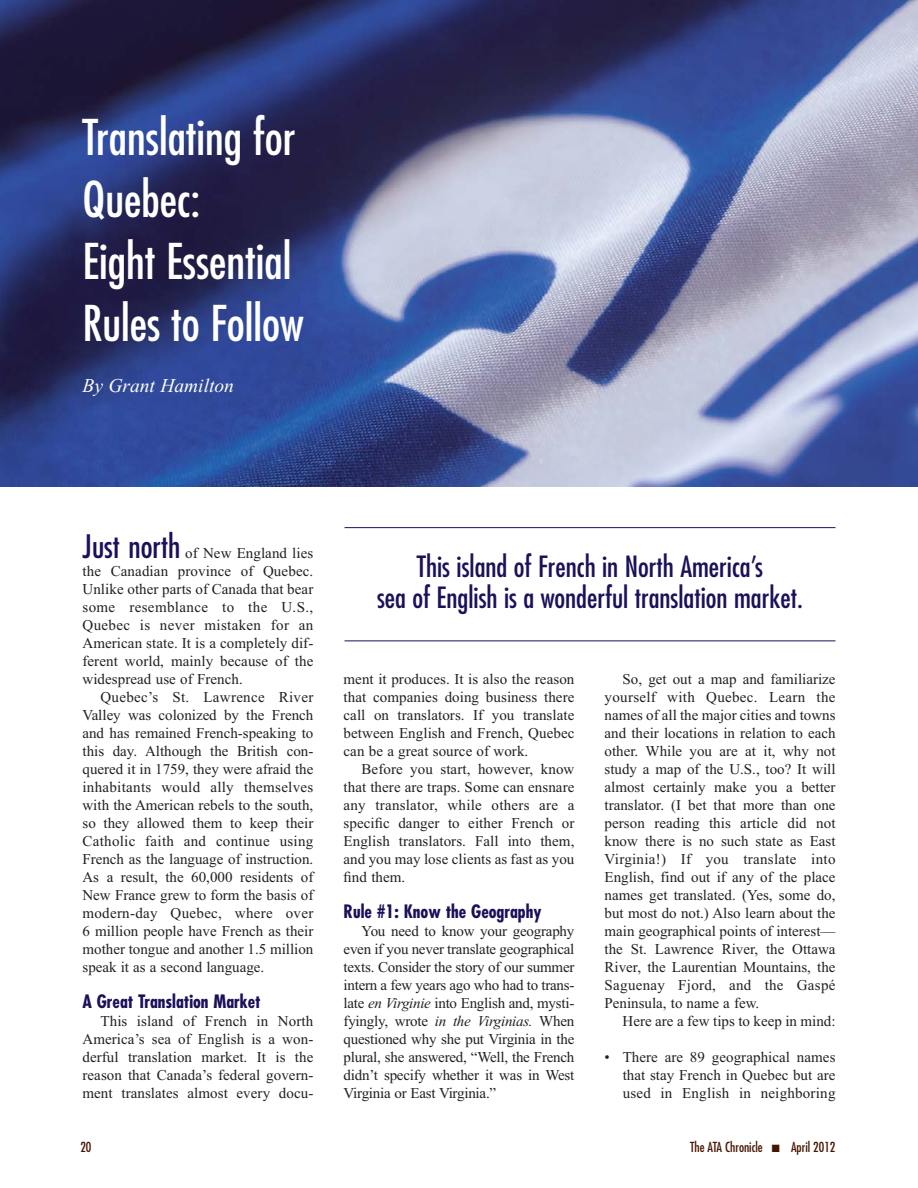
<style>
.page{position:relative;width:918px;height:1188px;background:#fff}
.page>*{position:absolute;margin:0;border:0;box-sizing:border-box;transform-origin:0 0}
.t1{font:condensed 48px/62.1px "Futura";color:#fff}
.t2{font:condensed 28.5px/31.5px "Futura";color:#1a115a;text-align:center}
.t3{font:italic 19.5px "Times New Roman";color:#fff}
.t4{font:700 condensed 18px "Futura";color:#1a115a}
.t5{font:15px/18px "Times New Roman";letter-spacing:.005em;color:#231f20;text-align:justify}
.t6{font:condensed 13.5px "Futura";color:#481600}
.s1{font-family:"Futura";font-stretch:condensed;font-size:31.5px;color:#1a115a}
.s2{font-style:italic}
</style>
<div class="page">
<img style="left:0;top:0;width:918px;height:486px">
<hr style="left:345px;top:527px;width:491px;height:1px;background:#1a115a">
<hr style="left:345px;top:641px;width:491px;height:1px;background:#1a115a">
<h1 class="t1" style="left:82px;top:110px;width:223px">Translating for<br>Quebec:<br>Eight Essential<br>Rules to Follow</h1>
<h3 class="t3" style="left:82px;top:378px;width:153px">By Grant Hamilton</h3>
<p class="t5" style="left:82px;top:545px;width:232px"><span class="s1">Just north</span> of New England lies the Canadian province of Quebec.<br>Unlike other parts of Canada that bear some resemblance to the U.S., Quebec is never mistaken for an American state. It is a completely dif&shy;ferent world, mainly because of the widespread use of French.</p>
<p class="t5" style="left:83px;top:689px;width:232px;text-indent:18px">Quebec’s St. Lawrence River Valley was colonized by the French and has remained French-speaking to this day. Although the British con&shy;quered it in 1759, they were afraid the inhabitants would ally themselves with the American rebels to the south, so they allowed them to keep their Catholic faith and continue using French as the language of instruction.<br>As a result, the 60,000 residents of New France grew to form the basis of modern-day Quebec, where over 6 million people have French as their mother tongue and another 1.5 million speak it as a second language.</p>
<p class="t4" style="left:82px;top:993px;width:180px">A Great Translation Market</p>
<p class="t5" style="left:82px;top:1013px;width:232px;text-indent:18px">This island of French in North America’s sea of English is a won&shy;derful translation market. It is the reason that Canada’s federal govern&shy;ment translates almost every docu-</p>
<h2 class="t2" style="left:377px;top:553px;width:428px">This island of French in North America’s<br>sea of English is a wonderful translation market.</h2>
<p class="t5" style="left:344px;top:671px;width:232px">ment it produces. It is also the reason that companies doing business there call on translators. If you translate between English and French, Quebec can be a great source of work.</p>
<p class="t5" style="left:344px;top:761px;width:232px;text-indent:18px">Before you start, however, know that there are traps. Some can ensnare any translator, while others are a specific danger to either French or English translators. Fall into them, and you may lose clients as fast as you find them.</p>
<p class="t4" style="left:344px;top:903px;width:199px">Rule #1: Know the Geography</p>
<p class="t5" style="left:344px;top:923px;width:232px;text-indent:18px">You need to know your geography even if you never translate geographical texts. Consider the story of our summer intern a few years ago who had to trans&shy;late <span class="s2">en Virginie</span> into English and, mysti&shy;fyingly, wrote <span class="s2">in the Virginias.</span> When questioned why she put Virginia in the plural, she answered, “Well, the French didn’t specify whether it was in West Virginia or East Virginia.”</p>
<p class="t5" style="left:605px;top:671px;width:232px;text-indent:18px">So, get out a map and familiarize yourself with Quebec. Learn the names of all the major cities and towns and their locations in relation to each other. While you are at it, why not study a map of the U.S., too? It will almost certainly make you a better translator. (I bet that more than one person reading this article did not know there is no such state as East Virginia!) If you translate into English, find out if any of the place names get translated. (Yes, some do, but most do not.) Also learn about the main geographical points of interest— the St. Lawrence River, the Ottawa River, the Laurentian Mountains, the Saguenay Fjord, and the Gaspé Peninsula, to name a few.</p>
<p class="t5" style="left:623px;top:1013px;width:214px">Here are a few tips to keep in mind:</p>
<p class="t5" style="left:623px;top:1049px;width:214px;text-indent:-18px">• There are 89 geographical names that stay French in Quebec but are used in English in neighboring</p>
<p class="t6" style="left:80px;top:1141px;width:13px">20</p>
<p class="t6" style="left:690px;top:1141px;width:147px">The ATA Chronicle ■ April 2012</p>
</div>
